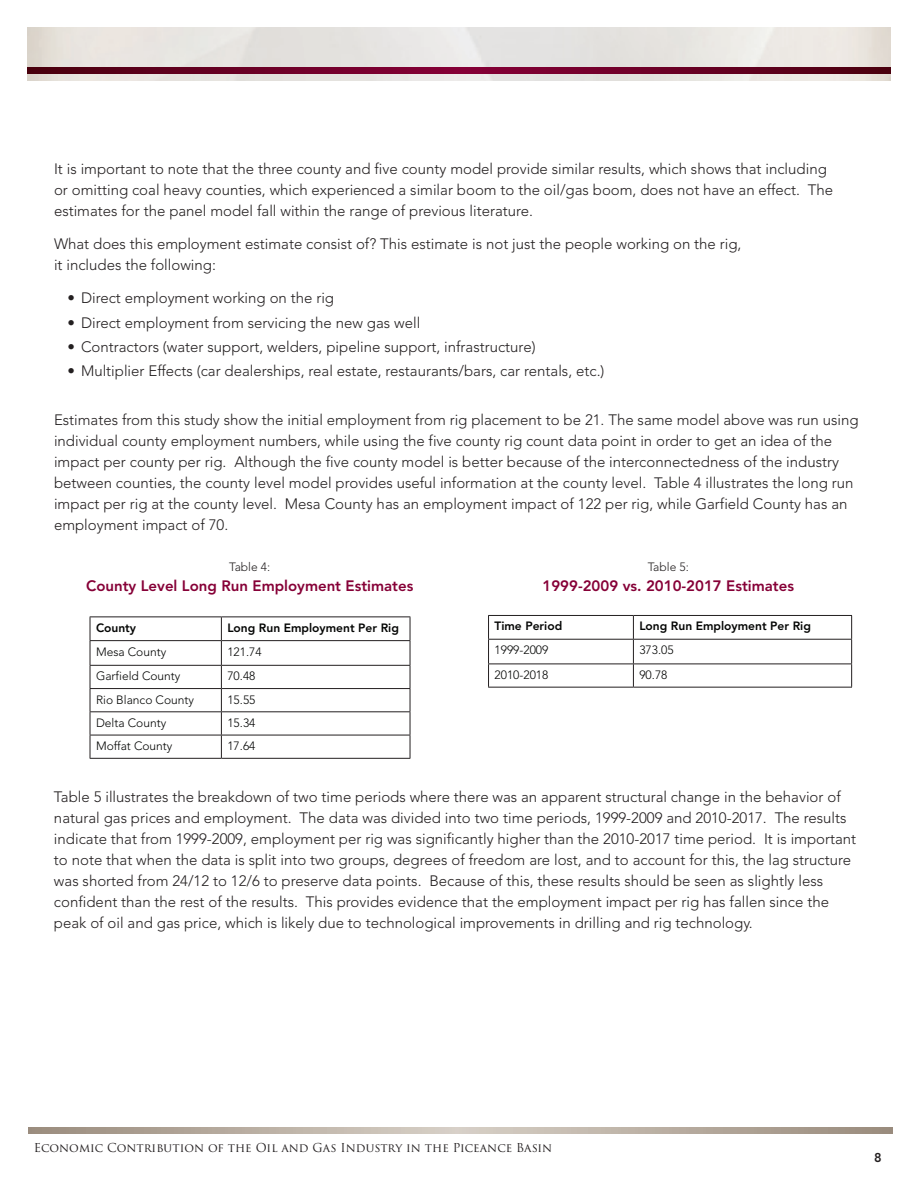
<style>
.page{position:relative;width:918px;height:1188px;background:#fff}
.page>*{position:absolute;margin:0;border:0;box-sizing:border-box;transform-origin:0 0}
.t1{font:300 15px/21px "Avenir";color:#231f20}
.t2{font:800 15px "Avenir";color:#860037}
.t3{font:800 12.75px "Avenir";color:#231f20}
.t4{font:300 12px "Avenir";color:#040504}
.t5{font:800 12px "Avenir";color:#040504}
.t6{font:12px "Trajan Pro 3";color:#231f20}
.t7{font:300 12px "Avenir";color:#231f20}
</style>
<div class="page">
<img style="left:27px;top:27px;width:864px;height:54px">
<svg style="left:27px;top:68px;width:864px;height:6px;background:#680023"></svg>
<svg style="left:28px;top:1128px;width:864px;height:6px;background:#b8ada1"></svg>
<hr style="left:90px;top:616px;width:131px;height:1px;background:#231f20">
<hr style="left:221px;top:616px;width:189px;height:1px;background:#231f20">
<hr style="left:90px;top:640px;width:131px;height:1px;background:#231f20">
<hr style="left:221px;top:640px;width:189px;height:1px;background:#231f20">
<hr style="left:90px;top:665px;width:131px;height:1px;background:#231f20">
<hr style="left:221px;top:665px;width:189px;height:1px;background:#231f20">
<hr style="left:90px;top:688px;width:131px;height:1px;background:#231f20">
<hr style="left:221px;top:688px;width:189px;height:1px;background:#231f20">
<hr style="left:90px;top:711px;width:131px;height:1px;background:#231f20">
<hr style="left:221px;top:711px;width:189px;height:1px;background:#231f20">
<hr style="left:90px;top:735px;width:131px;height:1px;background:#231f20">
<svg style="left:90px;top:617px;width:1px;height:141px"></svg>
<hr style="left:221px;top:735px;width:189px;height:1px;background:#231f20">
<svg style="left:221px;top:617px;width:1px;height:141px"></svg>
<svg style="left:410px;top:617px;width:1px;height:141px"></svg>
<hr style="left:90px;top:758px;width:131px;height:1px;background:#231f20">
<hr style="left:221px;top:758px;width:189px;height:1px;background:#231f20">
<hr style="left:488px;top:615px;width:145px;height:1px;background:#231f20">
<hr style="left:633px;top:615px;width:219px;height:1px;background:#231f20">
<hr style="left:488px;top:639px;width:145px;height:1px;background:#231f20">
<hr style="left:633px;top:639px;width:219px;height:1px;background:#231f20">
<hr style="left:488px;top:664px;width:145px;height:1px;background:#231f20">
<svg style="left:488px;top:616px;width:1px;height:71px"></svg>
<hr style="left:633px;top:664px;width:219px;height:1px;background:#231f20">
<svg style="left:633px;top:616px;width:1px;height:71px"></svg>
<svg style="left:851px;top:616px;width:1px;height:71px"></svg>
<hr style="left:488px;top:687px;width:145px;height:1px;background:#231f20">
<hr style="left:633px;top:687px;width:219px;height:1px;background:#231f20">
<p class="t1" style="left:54px;top:159px;width:781px">It is important to note that the three county and five county model provide similar results, which shows that including or omitting coal heavy counties, which experienced a similar boom to the oil/gas boom, does not have an effect. The estimates for the panel model fall within the range of previous literature.</p>
<p class="t1" style="left:54px;top:234px;width:689px">What does this employment estimate consist of? This estimate is not just the people working on the rig, it includes the following:</p>
<p class="t1" style="left:68px;top:288px;width:268px">• Direct employment working on the rig</p>
<p class="t1" style="left:68px;top:312px;width:354px">• Direct employment from servicing the new gas well</p>
<p class="t1" style="left:68px;top:336px;width:470px">• Contractors (water support, welders, pipeline support, infrastructure)</p>
<p class="t1" style="left:68px;top:360px;width:538px">• Multiplier Effects (car dealerships, real estate, restaurants/bars, car rentals, etc.)</p>
<p class="t1" style="left:54px;top:409px;width:806px">Estimates from this study show the initial employment from rig placement to be 21. The same model above was run using individual county employment numbers, while using the five county rig count data point in order to get an idea of the impact per county per rig. Although the five county model is better because of the interconnectedness of the industry between counties, the county level model provides useful information at the county level. Table 4 illustrates the long run impact per rig at the county level. Mesa County has an employment impact of 122 per rig, while Garfield County has an employment impact of 70.</p>
<p class="t7" style="left:229px;top:560px;width:43px">Table 4:</p>
<p class="t2" style="left:86px;top:577px;width:329px">County Level Long Run Employment Estimates</p>
<p class="t5" style="left:96px;top:621px;width:42px">County</p>
<p class="t5" style="left:227px;top:621px;width:173px">Long Run Employment Per Rig</p>
<p class="t4" style="left:96px;top:644px;width:72px">Mesa County</p>
<p class="t4" style="left:227px;top:644px;width:36px">121.74</p>
<p class="t4" style="left:96px;top:669px;width:86px">Garfield County</p>
<p class="t4" style="left:227px;top:669px;width:30px">70.48</p>
<p class="t4" style="left:96px;top:692px;width:100px">Rio Blanco County</p>
<p class="t4" style="left:227px;top:692px;width:30px">15.55</p>
<p class="t4" style="left:96px;top:716px;width:72px">Delta County</p>
<p class="t4" style="left:227px;top:716px;width:30px">15.34</p>
<p class="t4" style="left:96px;top:739px;width:78px">Moffat County</p>
<p class="t4" style="left:227px;top:739px;width:30px">17.64</p>
<p class="t7" style="left:648px;top:560px;width:43px">Table 5:</p>
<p class="t2" style="left:542px;top:577px;width:253px">1999-2009 vs. 2010-2017 Estimates</p>
<p class="t5" style="left:495px;top:619px;width:69px">Time Period</p>
<p class="t5" style="left:639px;top:619px;width:173px">Long Run Employment Per Rig</p>
<p class="t4" style="left:495px;top:643px;width:55px">1999-2009</p>
<p class="t4" style="left:639px;top:643px;width:36px">373.05</p>
<p class="t4" style="left:495px;top:668px;width:55px">2010-2018</p>
<p class="t4" style="left:639px;top:668px;width:30px">90.78</p>
<p class="t1" style="left:54px;top:786px;width:804px">Table 5 illustrates the breakdown of two time periods where there was an apparent structural change in the behavior of natural gas prices and employment. The data was divided into two time periods, 1999-2009 and 2010-2017. The results indicate that from 1999-2009, employment per rig was significantly higher than the 2010-2017 time period. It is important to note that when the data is split into two groups, degrees of freedom are lost, and to account for this, the lag structure was shorted from 24/12 to 12/6 to preserve data points. Because of this, these results should be seen as slightly less confident than the rest of the results. This provides evidence that the employment impact per rig has fallen since the peak of oil and gas price, which is likely due to technological improvements in drilling and rig technology.</p>
<p class="t6" style="left:34px;top:1139px;width:520px">Economic Contribution of the Oil and Gas Industry in the Piceance Basin</p>
<p class="t3" style="left:874px;top:1150px;width:9px">8</p>
</div>
